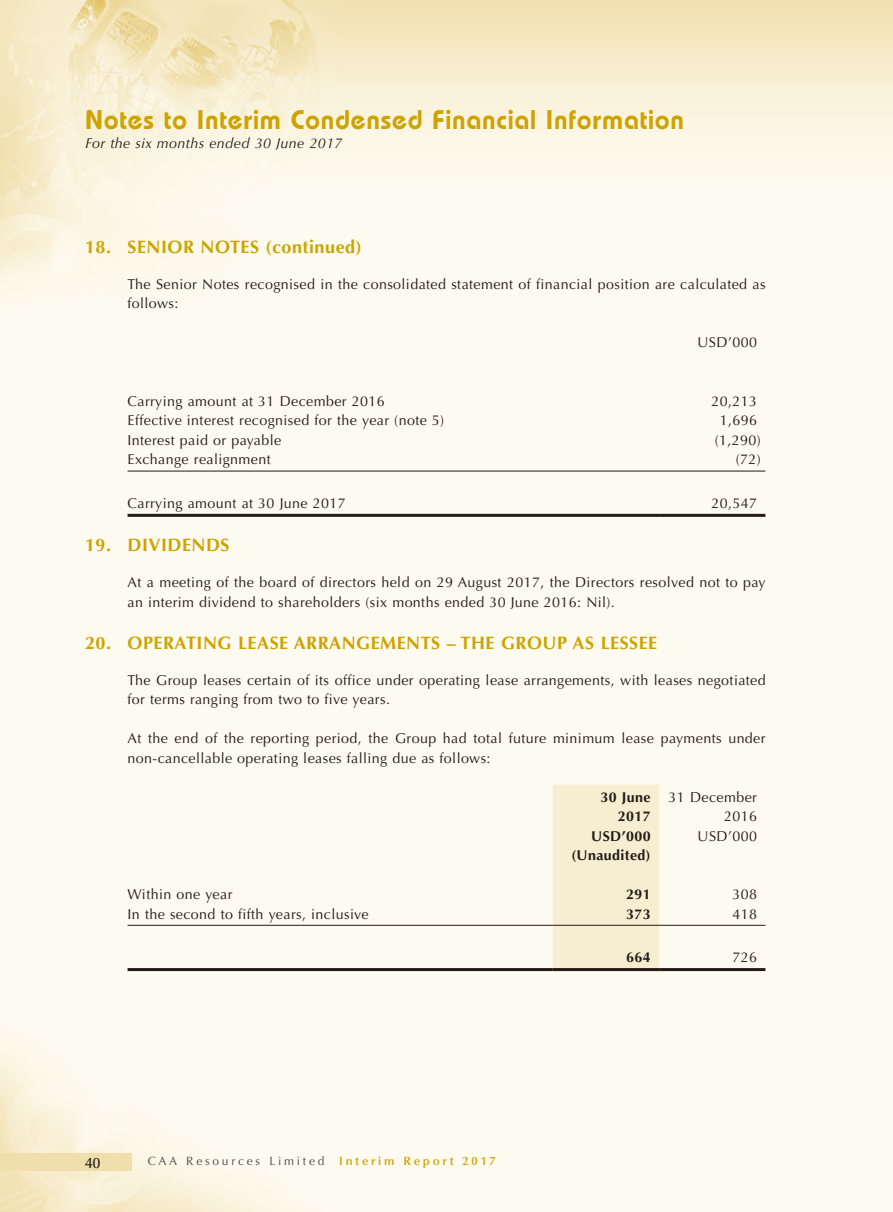
<style>
.page{position:relative;width:893px;height:1212px;background:#fdfaef}
.page>*{position:absolute;margin:0;border:0;box-sizing:border-box;transform-origin:0 0}
.t1{font:600 27px "Bauhaus Std";letter-spacing:.03em;color:#cea300}
.t2{font:700 18px "Optima LT Std";letter-spacing:.03em;color:#cea300}
.t3{font:500 15px "Optima LT Std";color:#231916}
.t4{font:14.25px/19.5px "Optima LT Std";letter-spacing:.03em;color:#231916}
.t5{font:700 14.25px "Optima LT Std";letter-spacing:.03em;color:#231916}
.t6{font:italic 14.25px "Optima LT Std";letter-spacing:.03em;color:#231916}
.t7{font:12px "Optima LT Std";letter-spacing:.23em;color:#4d4a4a}
.s1{font-weight:600;color:#cea300}
</style>
<div class="page">
<img style="left:0;top:0;width:893px;height:284px">
<div style="left:0;top:1153px;width:131px;height:18px;background:#f0dfac"></div>
<hr style="left:128px;top:471px;width:531px;height:1px;background:#231916">
<hr style="left:659px;top:471px;width:106px;height:1px;background:#231916">
<hr style="left:128px;top:514px;width:531px;height:3px;background:#231916">
<hr style="left:659px;top:514px;width:106px;height:3px;background:#231916">
<div style="left:553px;top:785px;width:106px;height:183px;background:#f7eed1"></div>
<hr style="left:128px;top:925px;width:425px;height:1px;background:#231916">
<hr style="left:553px;top:925px;width:106px;height:1px;background:#231916">
<hr style="left:659px;top:925px;width:106px;height:1px;background:#231916">
<hr style="left:128px;top:968px;width:425px;height:3px;background:#231916">
<hr style="left:553px;top:968px;width:106px;height:3px;background:#231916">
<hr style="left:659px;top:968px;width:106px;height:3px;background:#231916">
<h1 class="t1" style="left:85px;top:103px;width:600px">Notes to Interim Condensed Financial Information</h1>
<p class="t6" style="left:85px;top:135px;width:259px">For the six months ended 30 June 2017</p>
<p class="t2" style="left:85px;top:236px;width:278px">18. SENIOR NOTES (continued)</p>
<p class="t4" style="left:128px;top:275px;width:640px">The Senior Notes recognised in the consolidated statement of financial position are calculated as follows:</p>
<p class="t4" style="left:697px;top:333px;width:61px">USD’000</p>
<p class="t4" style="left:128px;top:392px;width:259px">Carrying amount at 31 December 2016</p>
<p class="t4" style="left:711px;top:392px;width:47px">20,213</p>
<p class="t4" style="left:128px;top:411px;width:318px">Effective interest recognised for the year (note 5)</p>
<p class="t4" style="left:720px;top:411px;width:39px">1,696</p>
<p class="t4" style="left:128px;top:431px;width:155px">Interest paid or payable</p>
<p class="t4" style="left:715px;top:431px;width:47px">(1,290)</p>
<p class="t4" style="left:128px;top:450px;width:145px">Exchange realignment</p>
<p class="t4" style="left:736px;top:450px;width:26px">(72)</p>
<p class="t4" style="left:128px;top:494px;width:220px">Carrying amount at 30 June 2017</p>
<p class="t4" style="left:711px;top:494px;width:47px">20,547</p>
<p class="t2" style="left:85px;top:535px;width:146px">19. DIVIDENDS</p>
<p class="t4" style="left:128px;top:573px;width:640px">At a meeting of the board of directors held on 29 August 2017, the Directors resolved not to pay an interim dividend to shareholders (six months ended 30 June 2016: Nil).</p>
<p class="t2" style="left:85px;top:632px;width:574px">20. OPERATING LEASE ARRANGEMENTS – THE GROUP AS LESSEE</p>
<p class="t4" style="left:128px;top:670px;width:640px">The Group leases certain of its office under operating lease arrangements, with leases negotiated for terms ranging from two to five years.</p>
<p class="t4" style="left:128px;top:729px;width:639px">At the end of the reporting period, the Group had total future minimum lease payments under non-cancellable operating leases falling due as follows:</p>
<p class="t5" style="left:601px;top:788px;width:52px">30 June</p>
<p class="t4" style="left:669px;top:787px;width:90px">31 December</p>
<p class="t5" style="left:618px;top:808px;width:34px">2017</p>
<p class="t4" style="left:724px;top:807px;width:34px">2016</p>
<p class="t5" style="left:591px;top:827px;width:61px">USD’000</p>
<p class="t4" style="left:697px;top:826px;width:61px">USD’000</p>
<p class="t5" style="left:571px;top:847px;width:81px">(Unaudited)</p>
<p class="t4" style="left:128px;top:885px;width:106px">Within one year</p>
<p class="t5" style="left:626px;top:886px;width:26px">291</p>
<p class="t4" style="left:732px;top:885px;width:26px">308</p>
<p class="t4" style="left:128px;top:904px;width:243px">In the second to fifth years, inclusive</p>
<p class="t5" style="left:626px;top:905px;width:26px">373</p>
<p class="t4" style="left:732px;top:904px;width:26px">418</p>
<p class="t5" style="left:626px;top:949px;width:26px">664</p>
<p class="t4" style="left:732px;top:948px;width:26px">726</p>
<p class="t3" style="left:85px;top:1154px;width:17px">40</p>
<p class="t7" style="left:148px;top:1154px;width:349px">CAA Resources Limited <span class="s1">Interim Report 2017</span></p>
</div>
